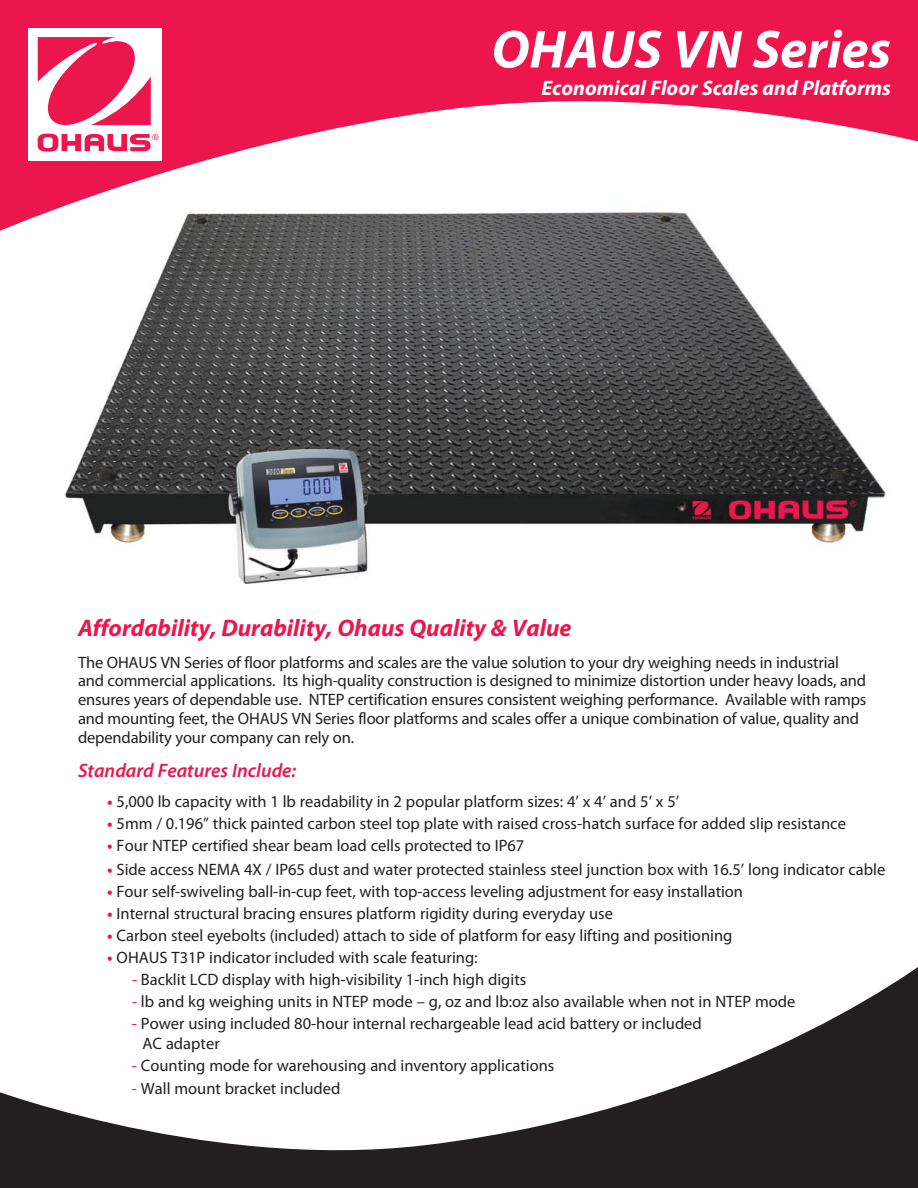
<style>
.page{position:relative;width:918px;height:1188px;background:#fff}
.page>*{position:absolute;margin:0;border:0;box-sizing:border-box;transform-origin:0 0}
.Cover_Product_Name{font:italic 700 54px "Myriad Pro";color:#fff}
.Cover_Headline_Text{font:italic 700 24px "Myriad Pro";color:#ed154e}
.Cover_Product_Sub_Ti{font:italic 700 21px "Myriad Pro";color:#fff}
.Cover_Standard_Featu{font:italic 600 19.5px "Myriad Pro";color:#ed154e}
.Cover_Bullet_Point_T{font:16.5px/19.8px "Myriad Pro";color:#231f20}
.Cover_Copy_Text{font:16.5px/18.8px "Myriad Pro";letter-spacing:-.01em;color:#231f20}
.s1{font-weight:700;color:#ed154e}
.s2{color:#ed154e}
</style>
<div class="page">
<img style="left:65px;top:243px;width:821px;height:341px">
<svg style="left:0;top:967px;width:918px;height:221px"></svg>
<svg style="left:0;top:0;width:918px;height:243px;fill:#ed154e"></svg>
<div style="left:28px;top:28px;width:134px;height:132px;background:#fff"></div>
<svg style="left:38px;top:37px;width:120px;height:115px"></svg>
<p class="Cover_Product_Name" style="left:491px;top:14px;width:401px">OHAUS VN Series</p>
<p class="Cover_Product_Sub_Ti" style="left:541px;top:74px;width:351px">Economical Floor Scales and Platforms</p>
<p class="Cover_Headline_Text" style="left:78px;top:612px;width:495px">Affordability, Durability, Ohaus Quality &amp; Value</p>
<p class="Cover_Copy_Text" style="left:78px;top:652px;width:790px">The OHAUS VN Series of floor platforms and scales are the value solution to your dry weighing needs in industrial and commercial applications. Its high-quality construction is designed to minimize distortion under heavy loads, and ensures years of dependable use. NTEP certification ensures consistent weighing performance. Available with ramps and mounting feet, the OHAUS VN Series floor platforms and scales offer a unique combination of value, quality and dependability your company can rely on.</p>
<p class="Cover_Standard_Featu" style="left:78px;top:758px;width:220px">Standard Features Include:</p>
<p class="Cover_Bullet_Point_T" style="left:107px;top:792px;width:574px"><span class="s1">•</span> 5,000 lb capacity with 1 lb readability in 2 popular platform sizes: 4’ x 4’ and 5’ x 5’</p>
<p class="Cover_Bullet_Point_T" style="left:107px;top:814px;width:740px"><span class="s1">•</span> 5mm / 0.196” thick painted carbon steel top plate with raised cross-hatch surface for added slip resistance</p>
<p class="Cover_Bullet_Point_T" style="left:107px;top:836px;width:419px"><span class="s1">•</span> Four NTEP certified shear beam load cells protected to IP67</p>
<p class="Cover_Bullet_Point_T" style="left:107px;top:859px;width:780px"><span class="s1">•</span> Side access NEMA 4X / IP65 dust and water protected stainless steel junction box with 16.5’ long indicator cable</p>
<p class="Cover_Bullet_Point_T" style="left:107px;top:881px;width:637px"><span class="s1">•</span> Four self-swiveling ball-in-cup feet, with top-access leveling adjustment for easy installation</p>
<p class="Cover_Bullet_Point_T" style="left:107px;top:903px;width:507px"><span class="s1">•</span> Internal structural bracing ensures platform rigidity during everyday use</p>
<p class="Cover_Bullet_Point_T" style="left:107px;top:925px;width:627px"><span class="s1">•</span> Carbon steel eyebolts (included) attach to side of platform for easy lifting and positioning</p>
<p class="Cover_Bullet_Point_T" style="left:107px;top:947px;width:372px"><span class="s1">•</span> OHAUS T31P indicator included with scale featuring:</p>
<p class="Cover_Bullet_Point_T" style="left:132px;top:969px;width:396px"><span class="s2">-</span> Backlit LCD display with high-visibility 1-inch high digits</p>
<p class="Cover_Bullet_Point_T" style="left:132px;top:991px;width:665px"><span class="s2">-</span> lb and kg weighing units in NTEP mode – g, oz and lb:oz also available when not in NTEP mode</p>
<p class="Cover_Bullet_Point_T" style="left:142px;top:1013px;width:561px;text-indent:-10px"><span class="s2">-</span> Power using included 80-hour internal rechargeable lead acid battery or included<br>AC adapter</p>
<p class="Cover_Bullet_Point_T" style="left:132px;top:1055px;width:424px"><span class="s2">-</span> Counting mode for warehousing and inventory applications</p>
<p class="Cover_Bullet_Point_T" style="left:132px;top:1078px;width:210px"><span class="s2">-</span> Wall mount bracket included</p>
</div>
